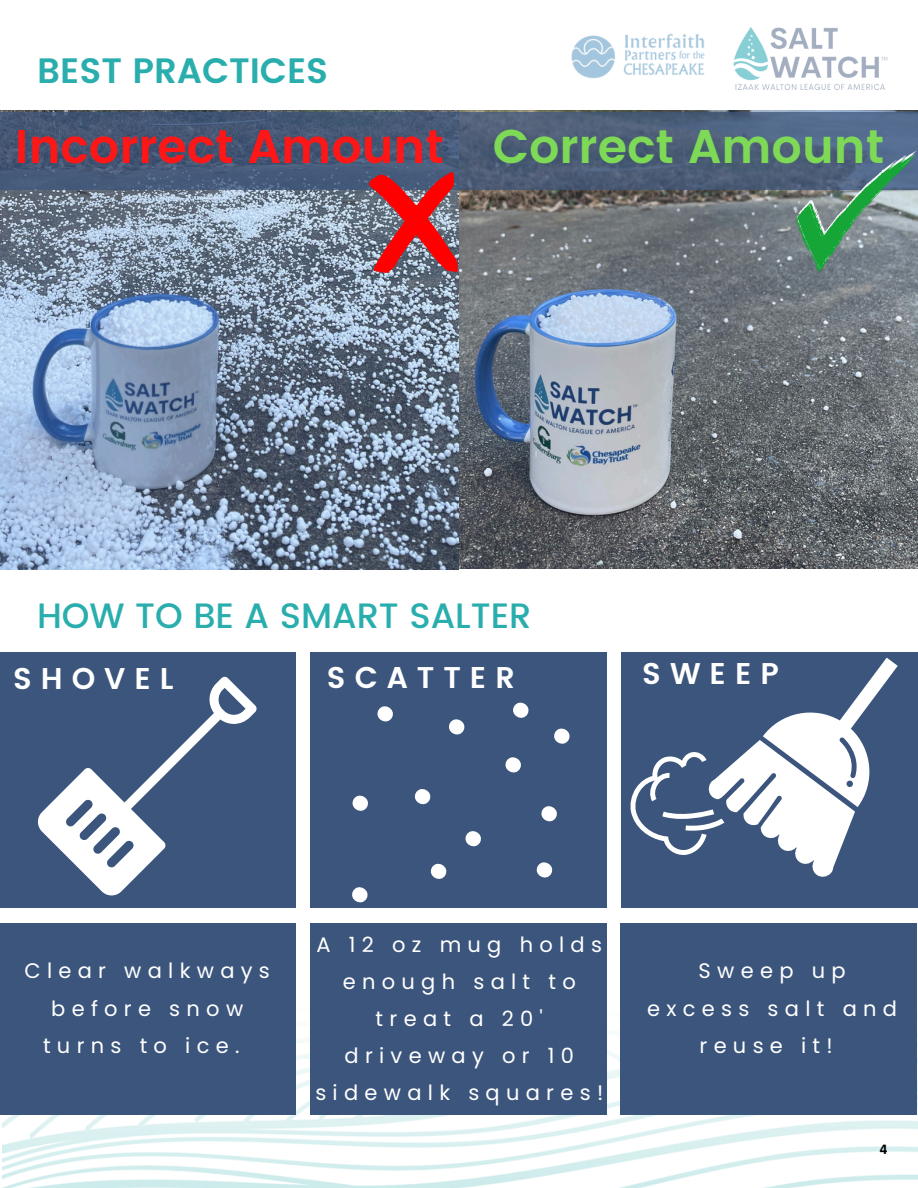
<style>
.page{position:relative;width:918px;height:1188px;background:#fff}
.page>*{position:absolute;margin:0;border:0;box-sizing:border-box;transform-origin:0 0}
.t1{font:600 47.25px "Poppins";color:#ff1616}
.t2{font:600 47.25px "Poppins";color:#7ed957}
.t3{font:500 35.25px "Poppins";color:#29aead}
.t4{font:600 35.25px "Poppins";color:#29aead}
.t5{font:600 30px "Poppins";letter-spacing:.3em;color:#fff}
.t6{font:21px/37.2px "Poppins";letter-spacing:.3em;color:#fff;text-align:center}
.t7{font:700 15px "Calibri";color:#000}
</style>
<div class="page">
<img style="left:0;top:110px;width:918px;height:459px">
<svg style="left:0;top:112px;width:918px;height:77px;background:#485b78"></svg>
<div style="left:0;top:652px;width:296px;height:255px;background:#3c557c"></div>
<svg style="left:38px;top:677px;width:219px;height:218px"></svg>
<div style="left:310px;top:652px;width:297px;height:255px;background:#3c557c"></div>
<svg style="left:465px;top:831px;width:16px;height:16px"></svg>
<svg style="left:414px;top:789px;width:17px;height:16px"></svg>
<svg style="left:554px;top:728px;width:16px;height:16px"></svg>
<svg style="left:505px;top:757px;width:16px;height:16px"></svg>
<svg style="left:541px;top:806px;width:16px;height:16px"></svg>
<svg style="left:449px;top:719px;width:16px;height:16px"></svg>
<svg style="left:513px;top:702px;width:16px;height:16px"></svg>
<svg style="left:377px;top:706px;width:16px;height:16px"></svg>
<svg style="left:430px;top:863px;width:17px;height:16px"></svg>
<svg style="left:536px;top:862px;width:17px;height:16px"></svg>
<svg style="left:352px;top:887px;width:16px;height:16px"></svg>
<svg style="left:352px;top:795px;width:16px;height:16px"></svg>
<div style="left:621px;top:652px;width:297px;height:255px;background:#3c557c"></div>
<svg style="left:630px;top:658px;width:268px;height:219px"></svg>
<img style="left:2px;top:927px;width:916px;height:261px">
<div style="left:0;top:923px;width:296px;height:191px;background:#3c557c"></div>
<div style="left:310px;top:923px;width:296px;height:191px;background:#3c557c"></div>
<div style="left:620px;top:923px;width:296px;height:191px;background:#3c557c"></div>
<svg style="left:796px;top:151px;width:120px;height:122px;background:#668a82"></svg>
<svg style="left:369px;top:172px;width:89px;height:101px;background:#ac4954"></svg>
<img style="left:571px;top:33px;width:134px;height:46px">
<svg style="left:733px;top:27px;width:155px;height:63px"></svg>
<p class="t4" style="left:37px;top:51px;width:293px">BEST PRACTICES</p>
<p class="t1" style="left:15px;top:119px;width:430px">Incorrect Amount</p>
<p class="t2" style="left:493px;top:119px;width:393px">Correct Amount</p>
<h2 class="t3" style="left:37px;top:595px;width:496px">HOW TO BE A SMART SALTER</h2>
<p class="t5" style="left:13px;top:661px;width:162px">SHOVEL</p>
<p class="t5" style="left:327px;top:660px;width:189px">SCATTER</p>
<p class="t5" style="left:642px;top:657px;width:138px">SWEEP</p>
<h1 class="t6" style="left:25px;top:953px;width:247px">Clear walkways before snow turns to ice.</h1>
<h2 class="t6" style="left:315px;top:926px;width:289px">A 12 oz mug holds enough salt to treat a 20' driveway or 10 sidewalk squares!</h2>
<h3 class="t6" style="left:647px;top:953px;width:251px">Sweep up excess salt and reuse it!</h3>
<h3 class="t7" style="left:880px;top:1143px;width:9px">4</h3>
</div>
